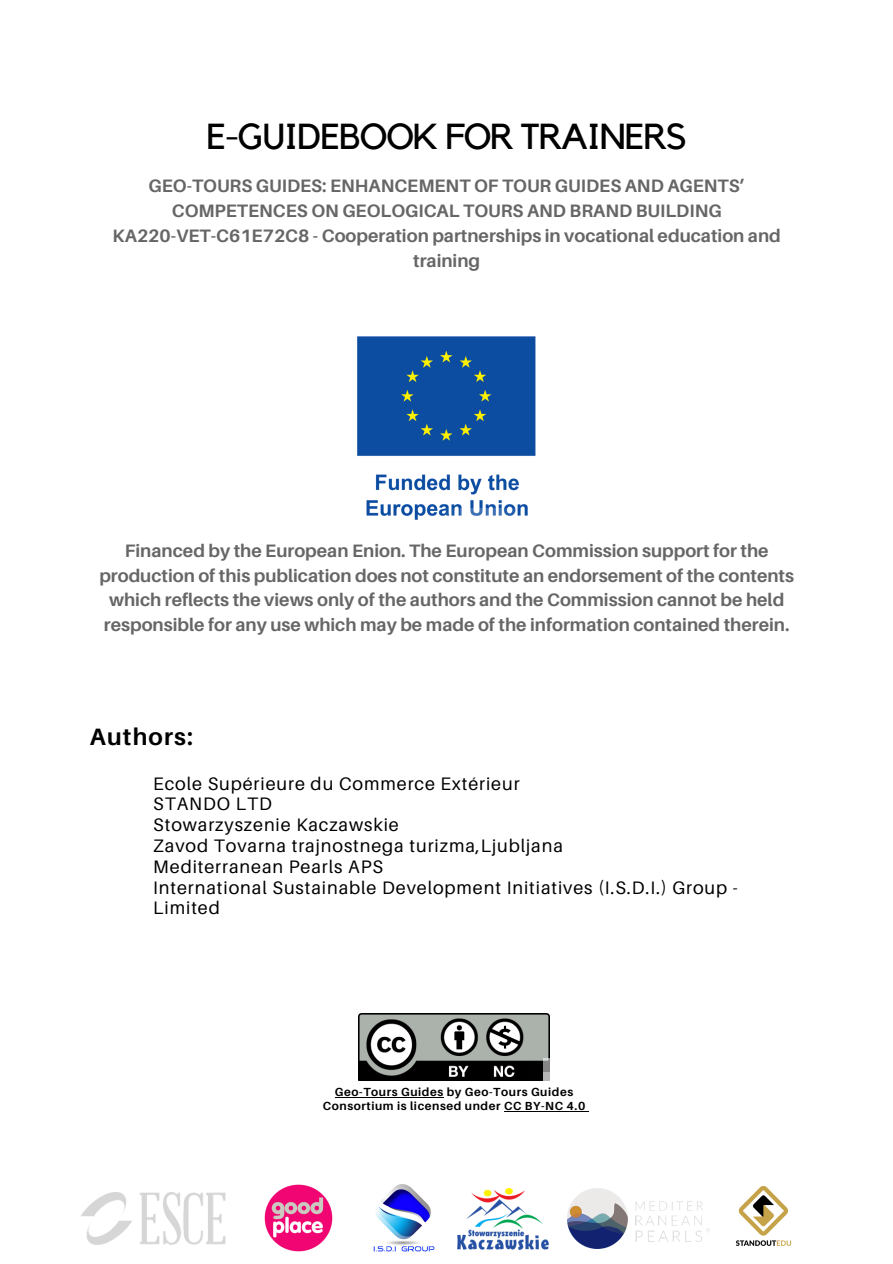
<style>
.page{position:relative;width:893px;height:1264px;background:#fff}
.page>*{position:absolute;margin:0;border:0;box-sizing:border-box;transform-origin:0 0}
.t1{font:36px "Kollektif";letter-spacing:-.03em;color:#000}
.t2{font:700 23.7px "Aileron";letter-spacing:.05em;color:#000}
.t3{font:700 18px/24.8px "Aileron";color:#666;text-align:center}
.t4{font:18px/20.9px "Aileron";letter-spacing:.05em;color:#000}
.t5{font:700 11.7px "Aileron";letter-spacing:.05em;color:#000}
</style>
<div class="page">
<img style="left:92px;top:336px;width:618px;height:914px">
<img style="left:81px;top:1192px;width:150px;height:52px">
<img style="left:260px;top:1180px;width:76px;height:72px">
<img style="left:369px;top:1182px;width:68px;height:70px">
<img style="left:457px;top:1188px;width:91px;height:60px">
<img style="left:567px;top:1188px;width:142px;height:60px">
<img style="left:736px;top:1186px;width:56px;height:60px">
<hr style="left:335px;top:1096px;width:63px;height:1px;background:#000">
<hr style="left:398px;top:1096px;width:46px;height:1px;background:#000">
<hr style="left:504px;top:1110px;width:82px;height:1px;background:#000">
<p class="t1" style="left:206px;top:120px;width:482px">E-GUIDEBOOK FOR TRAINERS</p>
<p class="t3" style="left:113px;top:173px;width:669px">GEO-TOURS GUIDES: ENHANCEMENT OF TOUR GUIDES AND AGENTS’ COMPETENCES ON GEOLOGICAL TOURS AND BRAND BUILDING KA220-VET-C61E72C8 - Cooperation partnerships in vocational education and training</p>
<p class="t3" style="left:99px;top:538px;width:696px">Financed by the European Enion. The European Commission support for the production of this publication does not constitute an endorsement of the contents which reflects the views only of the authors and the Commission cannot be held responsible for any use which may be made of the information contained therein.</p>
<p class="t2" style="left:90px;top:722px;width:105px">Authors:</p>
<p class="t4" style="left:153px;top:772px;width:586px">Ecole Supérieure du Commerce Extérieur<br>STANDO LTD<br>Stowarzyszenie Kaczawskie<br>Zavod Tovarna trajnostnega turizma,Ljubljana<br>Mediterranean Pearls APS<br>International Sustainable Development Initiatives (I.S.D.I.) Group - Limited</p>
<p class="t5" style="left:335px;top:1084px;width:240px">Geo-Tours Guides by Geo-Tours Guides</p>
<p class="t5" style="left:323px;top:1098px;width:264px">Consortium is licensed under CC BY-NC 4.0</p>
</div>
